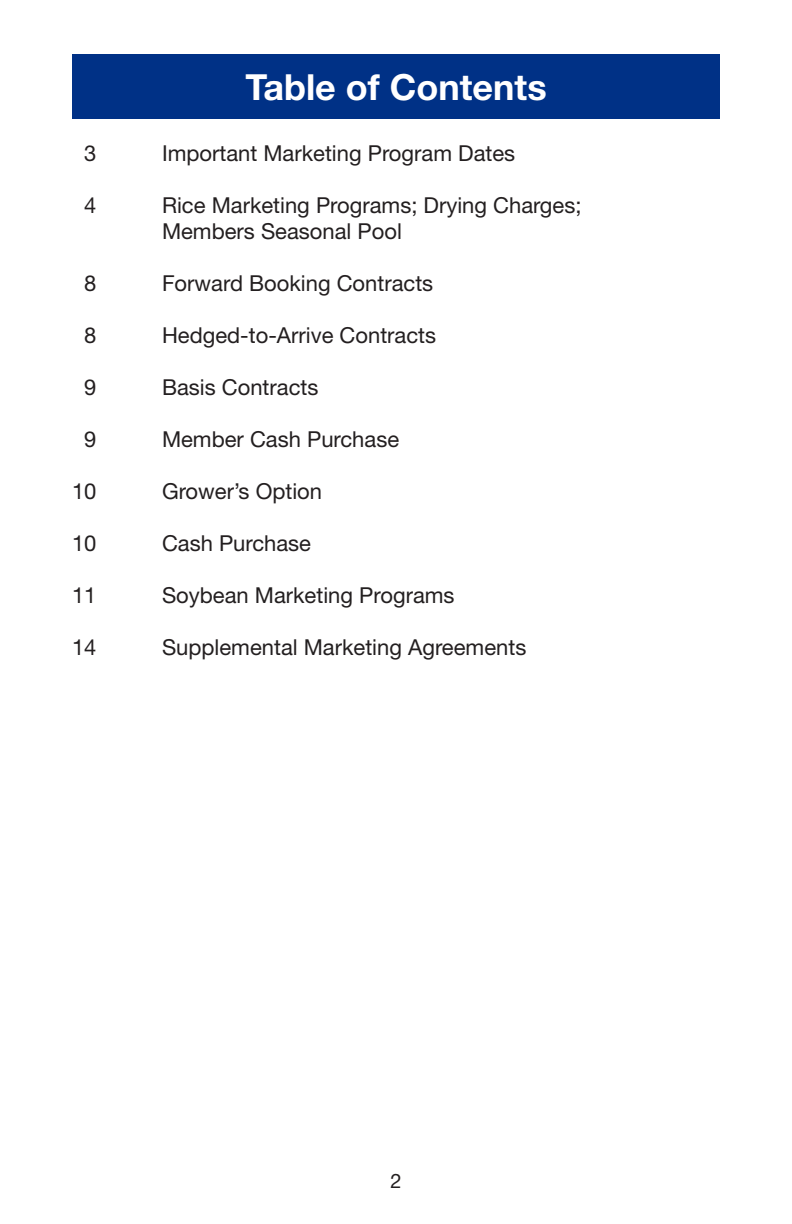
<style>
.page{position:relative;width:792px;height:1224px;background:#fff}
.page>*{position:absolute;margin:0;border:0;box-sizing:border-box;transform-origin:0 0}
.t1{font:700 36px "Helvetica Neue";color:#fff}
.t2{font:22px "Helvetica Neue";color:#231f20}
.t3{font:20px "Helvetica Neue";color:#231f20}
</style>
<div class="page">
<div style="left:72px;top:54px;width:648px;height:65px;background:#003186"></div>
<p class="t1" style="left:245px;top:64px;width:303px">Table of Contents</p>
<p class="t2" style="left:84px;top:140px;width:14px">3</p>
<p class="t2" style="left:162px;top:140px;width:355px">Important Marketing Program Dates</p>
<p class="t2" style="left:84px;top:192px;width:14px">4</p>
<p class="t2" style="left:162px;top:192px;width:421px">Rice Marketing Programs; Drying Charges;</p>
<p class="t2" style="left:162px;top:218px;width:241px">Members Seasonal Pool</p>
<p class="t2" style="left:84px;top:270px;width:14px">8</p>
<p class="t2" style="left:162px;top:270px;width:273px">Forward Booking Contracts</p>
<p class="t2" style="left:84px;top:322px;width:14px">8</p>
<p class="t2" style="left:162px;top:322px;width:276px">Hedged-to-Arrive Contracts</p>
<p class="t2" style="left:84px;top:374px;width:14px">9</p>
<p class="t2" style="left:162px;top:374px;width:158px">Basis Contracts</p>
<p class="t2" style="left:84px;top:426px;width:14px">9</p>
<p class="t2" style="left:162px;top:426px;width:239px">Member Cash Purchase</p>
<p class="t2" style="left:72px;top:478px;width:26px">10</p>
<p class="t2" style="left:162px;top:478px;width:162px">Grower’s Option</p>
<p class="t2" style="left:72px;top:530px;width:26px">10</p>
<p class="t2" style="left:162px;top:530px;width:151px">Cash Purchase</p>
<p class="t2" style="left:72px;top:582px;width:26px">11</p>
<p class="t2" style="left:162px;top:582px;width:294px">Soybean Marketing Programs</p>
<p class="t2" style="left:72px;top:634px;width:26px">14</p>
<p class="t2" style="left:162px;top:634px;width:366px">Supplemental Marketing Agreements</p>
<p class="t3" style="left:390px;top:1169px;width:13px">2</p>
</div>
